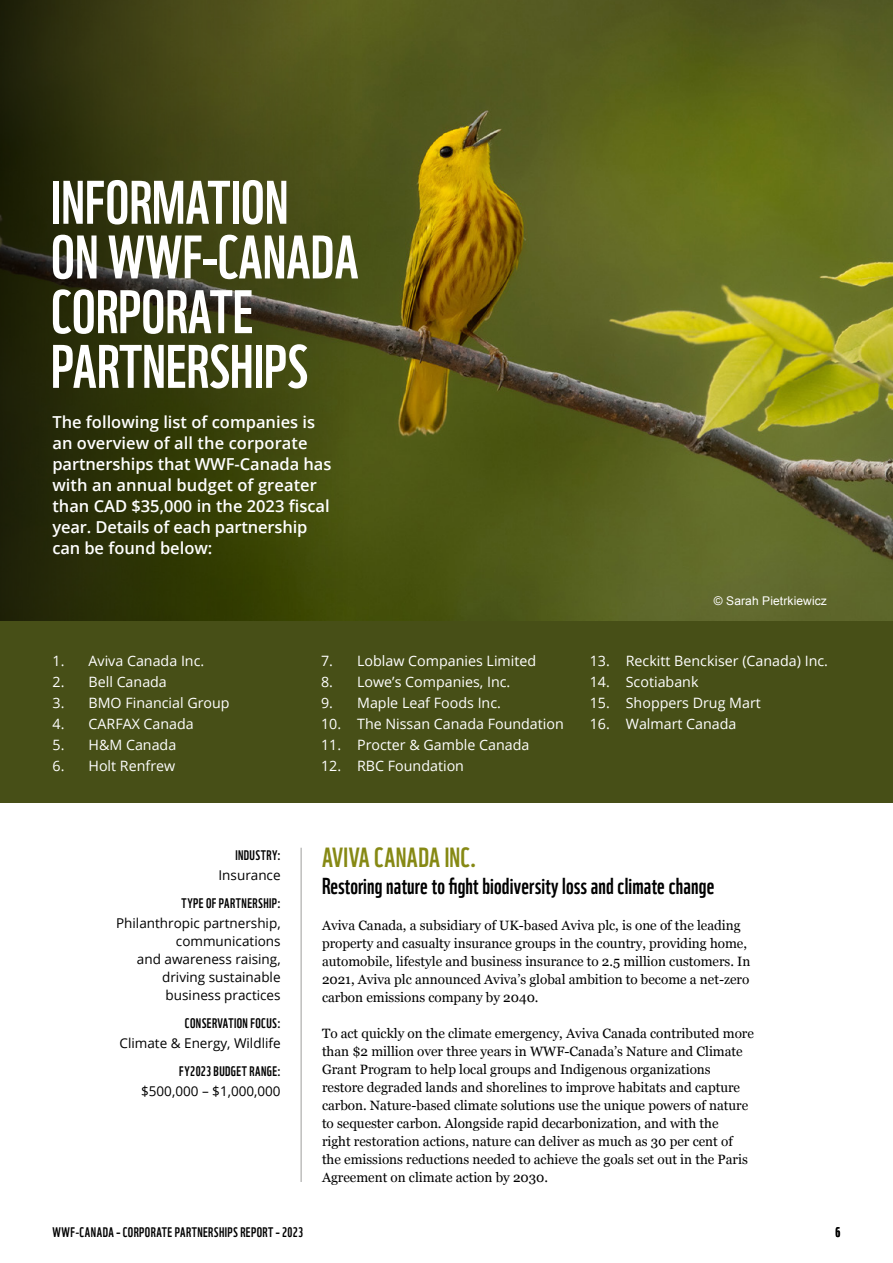
<style>
.page{position:relative;width:893px;height:1263px;background:#fff}
.page>*{position:absolute;margin:0;border:0;box-sizing:border-box;transform-origin:0 0}
.Heading_3{font:59.7px/54.8px "WWF";color:#fff}
.COMPANY_NAME_WWF_FONT{font:27px "WWF";letter-spacing:.015em;color:#868914}
.COMPANY_SUBHEAD{font:22.5px "WWF";letter-spacing:.01em;color:#000}
.Bodycopy{font:600 16.5px/21px "Open Sans";color:#fff}
.CORPORATE_LISTING{font:14.25px "Open Sans";color:#fff}
.Company_Bodycopy{font:13.5px/18px "Georgia";color:#000}
.Bodycopy_Chart{font:13.5px/18px "Open Sans";color:#000;text-align:right}
.BOX_HEAD{font:13.5px "WWF";letter-spacing:.03em;color:#000}
.Folio{font:13.5px "WWF";color:#000}
.t1{font:12px "Arial";letter-spacing:.01em;color:#fff}
</style>
<div class="page">
<div style="left:0;top:115px;width:893px;height:688px;background:#474f17"></div>
<img style="left:383px;top:0;width:510px;height:621px">
<hr style="left:301px;top:848px;width:1px;height:334px;background:#9d9d9c">
<svg style="left:0;top:0;width:383px;height:621px"></svg>
<p class="Heading_3" style="left:51px;top:169px;width:309px">INFORMATION<br>ON WWF-CANADA<br>CORPORATE<br>PARTNERSHIPS</p>
<p class="Bodycopy" style="left:52px;top:411px;width:281px">The following list of companies is an overview of all the corporate partnerships that WWF-Canada has with an annual budget of greater than CAD $35,000 in the 2023 fiscal year. Details of each partnership can be found below:</p>
<p class="CORPORATE_LISTING" style="left:53px;top:651px;width:153px">1. Aviva Canada Inc.</p>
<p class="CORPORATE_LISTING" style="left:53px;top:672px;width:116px">2. Bell Canada</p>
<p class="CORPORATE_LISTING" style="left:53px;top:693px;width:179px">3. BMO Financial Group</p>
<p class="CORPORATE_LISTING" style="left:53px;top:714px;width:143px">4. CARFAX Canada</p>
<p class="CORPORATE_LISTING" style="left:53px;top:735px;width:125px">5. H&amp;M Canada</p>
<p class="CORPORATE_LISTING" style="left:53px;top:756px;width:124px">6. Holt Renfrew</p>
<p class="CORPORATE_LISTING" style="left:321px;top:651px;width:217px">7. Loblaw Companies Limited</p>
<p class="CORPORATE_LISTING" style="left:321px;top:672px;width:191px">8. Lowe’s Companies, Inc.</p>
<p class="CORPORATE_LISTING" style="left:321px;top:693px;width:181px">9. Maple Leaf Foods Inc.</p>
<p class="CORPORATE_LISTING" style="left:321px;top:714px;width:244px">10. The Nissan Canada Foundation</p>
<p class="CORPORATE_LISTING" style="left:321px;top:735px;width:210px">11. Procter &amp; Gamble Canada</p>
<p class="CORPORATE_LISTING" style="left:321px;top:756px;width:144px">12. RBC Foundation</p>
<p class="t1" style="left:714px;top:592px;width:115px">© Sarah Pietrkiewicz</p>
<p class="CORPORATE_LISTING" style="left:590px;top:651px;width:240px">13. Reckitt Benckiser (Canada) Inc.</p>
<p class="CORPORATE_LISTING" style="left:590px;top:672px;width:110px">14. Scotiabank</p>
<p class="CORPORATE_LISTING" style="left:590px;top:693px;width:173px">15. Shoppers Drug Mart</p>
<p class="CORPORATE_LISTING" style="left:590px;top:714px;width:148px">16. Walmart Canada</p>
<p class="BOX_HEAD" style="left:235px;top:845px;width:47px">INDUSTRY:</p>
<p class="Bodycopy_Chart" style="left:219px;top:866px;width:64px">Insurance</p>
<p class="BOX_HEAD" style="left:182px;top:893px;width:101px">TYPE OF PARTNERSHIP:</p>
<p class="Bodycopy_Chart" style="left:116px;top:914px;width:166px">Philanthropic partnership, communications<br>and awareness raising, driving sustainable business practices</p>
<p class="BOX_HEAD" style="left:185px;top:1013px;width:97px">CONSERVATION FOCUS:</p>
<p class="Bodycopy_Chart" style="left:120px;top:1034px;width:163px">Climate &amp; Energy, Wildlife</p>
<p class="BOX_HEAD" style="left:179px;top:1061px;width:103px">FY2023 BUDGET RANGE:</p>
<p class="Bodycopy_Chart" style="left:141px;top:1082px;width:141px">$500,000 – $1,000,000</p>
<p class="BOX_HEAD" style="left:53px;top:1221px;width:252px">WWF-CANADA – CORPORATE PARTNERSHIPS REPORT – 2023</p>
<p class="COMPANY_NAME_WWF_FONT" style="left:322px;top:836px;width:156px">AVIVA CANADA INC.</p>
<p class="COMPANY_SUBHEAD" style="left:322px;top:868px;width:394px">Restoring nature to fight biodiversity loss and climate change</p>
<p class="Company_Bodycopy" style="left:322px;top:916px;width:430px">Aviva Canada, a subsidiary of UK-based Aviva plc, is one of the leading property and casualty insurance groups in the country, providing home, automobile, lifestyle and business insurance to 2.5 million customers. In 2021, Aviva plc announced Aviva’s global ambition to become a net-zero carbon emissions company by 2040.</p>
<p class="Company_Bodycopy" style="left:322px;top:1024px;width:433px">To act quickly on the climate emergency, Aviva Canada contributed more than $2 million over three years in WWF-Canada’s Nature and Climate Grant Program to help local groups and Indigenous organizations restore degraded lands and shorelines to improve habitats and capture carbon. Nature-based climate solutions use the unique powers of nature to sequester carbon. Alongside rapid decarbonization, and with the<br>right restoration actions, nature can deliver as much as 30 per cent of the emissions reductions needed to achieve the goals set out in the Paris Agreement on climate action by 2030.</p>
<p class="Folio" style="left:835px;top:1221px;width:6px">6</p>
</div>
